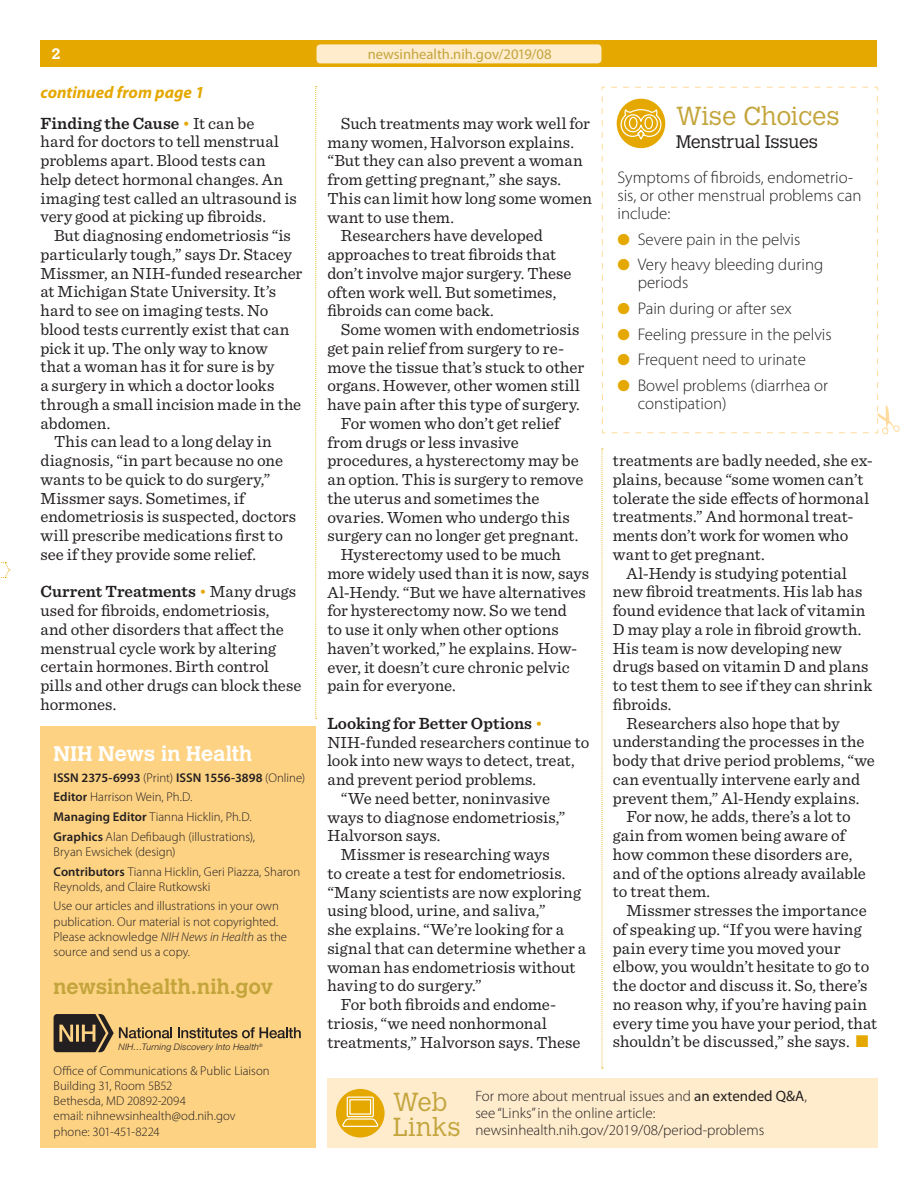
<style>
.page{position:relative;width:918px;height:1188px;background:#fff}
.page>*{position:absolute;margin:0;border:0;box-sizing:border-box;transform-origin:0 0}
.t1{font:300 25.8px/25.5px "Calvert MT Std";color:#c3a53c}
.t2{font:700 21px "Calvert MT Std";color:#c3a53c}
.t3{font:700 21px "Calvert MT Std";letter-spacing:.005em;color:#fff}
.t4{font:300 18px "Calvert MT Std";letter-spacing:-.005em;color:#231f20}
.NewsIH_Body{font:16.8px/18.8px "Sentinel";color:#231f20}
.t5{font:300 16.8px/18px "Myriad Pro";color:#231f20}
.NewsIH_Body-2{font:600 16.8px "Sentinel";letter-spacing:.005em;color:#231f20}
.t6{font:italic 700 16.8px "Myriad Pro";color:#e5a800}
.t7{font:300 15px/17px "Myriad Pro";color:#231f20}
.t8{font:700 15px "Calvert MT Std";color:#fff}
.NewsIH_Body_First{font:14.7px "Myriad Pro";color:#c3a53c}
.t9{font:300 12.75px/15.3px "Myriad Pro";color:#231f20}
.t10{font:600 12.75px "Myriad Pro";color:#231f20}
.t11{font:italic 300 9px "Helvetica Neue LT Std";letter-spacing:.02em;color:#231f20}
.s1{font-weight:600}
.s2{color:#e5a800}
.s3{font-weight:300}
.s4{font-style:italic}
.s5{font-weight:400;color:#e5a800}
.s6{font-weight:400}
</style>
<div class="page">
<div style="left:40px;top:40px;width:838px;height:28px;background:#e5a800"></div>
<svg style="left:0;top:562px;width:10px;height:16px"></svg>
<svg style="left:602px;top:448px;width:1px;height:621px"></svg>
<div style="left:317px;top:44px;width:284px;height:19px;background:#ffeccd;border-radius:4px"></div>
<div style="left:327px;top:1078px;width:551px;height:70px;background:#ffeccd"></div>
<div style="left:336px;top:1089px;width:49px;height:49px;background:#e5a800;border-radius:50%"></div>
<svg style="left:342px;top:1096px;width:37px;height:31px"></svg>
<div style="left:349px;top:1099px;width:22px;height:16px;border:1px solid #fff"></div>
<svg style="left:315px;top:86px;width:2px;height:633px"></svg>
<div style="left:40px;top:726px;width:276px;height:422px;background:#fdd283"></div>
<svg style="left:178px;top:1027px;width:123px;height:11px"></svg>
<svg style="left:54px;top:1014px;width:118px;height:38px"></svg>
<svg style="left:602px;top:87px;width:298px;height:347px"></svg>
<p class="t8" style="left:52px;top:44px;width:11px">2</p>
<p class="t6" style="left:40px;top:83px;width:165px">continued from page 1</p>
<p class="NewsIH_Body" style="left:40px;top:113px;width:258px"><span class="s1">Finding the Cause</span> <span class="s2">•</span> It can be<br>hard for doctors to tell menstrual problems apart. Blood tests can help detect hormonal changes. An imaging test called an ultrasound is very good at picking up fibroids.</p>
<p class="NewsIH_Body" style="left:40px;top:225px;width:263px;text-indent:14px">But diagnosing endometriosis “is particularly tough,” says Dr. Stacey<br>Missmer, an NIH-funded researcher at Michigan State University. It’s hard to see on imaging tests. No blood tests currently exist that can pick it up. The only way to know<br>that a woman has it for sure is by<br>a surgery in which a doctor looks through a small incision made in the abdomen.</p>
<p class="NewsIH_Body" style="left:40px;top:431px;width:257px;text-indent:14px">This can lead to a long delay in diagnosis, “in part because no one wants to be quick to do surgery,”<br>Missmer says. Sometimes, if endometriosis is suspected, doctors will prescribe medications first to see if they provide some relief.</p>
<p class="NewsIH_Body" style="left:40px;top:581px;width:262px"><span class="s1">Current Treatments</span> <span class="s2">•</span> Many drugs used for fibroids, endometriosis,<br>and other disorders that affect the menstrual cycle work by altering certain hormones. Birth control pills and other drugs can block these hormones.</p>
<p class="t3" style="left:54px;top:740px;width:200px">NIH News in Health</p>
<p class="t10" style="left:54px;top:770px;width:253px">ISSN 2375-6993 <span class="s3">(Print)</span> ISSN 1556-3898 <span class="s3">(Online)</span></p>
<p class="t9" style="left:54px;top:790px;width:140px"><span class="s1">Editor</span> Harrison Wein, Ph.D.</p>
<p class="t9" style="left:54px;top:809px;width:200px"><span class="s1">Managing Editor</span> Tianna Hicklin, Ph.D.</p>
<p class="t9" style="left:54px;top:829px;width:203px"><span class="s1">Graphics</span> Alan Defibaugh (illustrations),<br>Bryan Ewsichek (design)</p>
<p class="t9" style="left:54px;top:864px;width:248px"><span class="s1">Contributors</span> Tianna Hicklin, Geri Piazza, Sharon<br>Reynolds, and Claire Rutkowski</p>
<p class="t9" style="left:54px;top:899px;width:235px">Use our articles and illustrations in your own publication. Our material is not copyrighted.<br>Please acknowledge <span class="s4">NIH News in Health</span> as the source and send us a copy.</p>
<p class="t2" style="left:54px;top:973px;width:221px">newsinhealth.nih.gov</p>
<p class="t11" style="left:119px;top:1042px;width:146px">NIH…Turning Discovery Into Health<sup>®</sup></p>
<p class="t9" style="left:54px;top:1063px;width:218px">Office of Communications &amp; Public Liaison<br>Building 31, Room 5B52<br>Bethesda, MD 20892-2094<br>email: nihnewsinhealth@od.nih.gov phone: 301-451-8224</p>
<p class="NewsIH_Body_First" style="left:368px;top:46px;width:185px">newsinhealth.nih.gov/2019/08</p>
<p class="NewsIH_Body" style="left:327px;top:113px;width:266px;text-indent:14px">Such treatments may work well for many women, Halvorson explains. “But they can also prevent a woman from getting pregnant,” she says.<br>This can limit how long some women want to use them.</p>
<p class="NewsIH_Body" style="left:327px;top:225px;width:246px;text-indent:14px">Researchers have developed approaches to treat fibroids that don’t involve major surgery. These often work well. But sometimes, fibroids can come back.</p>
<p class="NewsIH_Body" style="left:327px;top:319px;width:258px;text-indent:14px">Some women with endometriosis get pain relief from surgery to re&shy;move the tissue that’s stuck to other organs. However, other women still have pain after this type of surgery.</p>
<p class="NewsIH_Body" style="left:327px;top:413px;width:258px;text-indent:14px">For women who don’t get relief from drugs or less invasive procedures, a hysterectomy may be an option. This is surgery to remove the uterus and sometimes the ovaries. Women who undergo this surgery can no longer get pregnant.</p>
<p class="NewsIH_Body" style="left:327px;top:544px;width:263px;text-indent:14px">Hysterectomy used to be much more widely used than it is now, says<br>Al-Hendy. “But we have alternatives for hysterectomy now. So we tend<br>to use it only when other options haven’t worked,” he explains. How&shy;ever, it doesn’t cure chronic pelvic pain for everyone.</p>
<p class="NewsIH_Body-2" style="left:327px;top:710px;width:217px">Looking for Better Options <span class="s5">•</span></p>
<p class="NewsIH_Body" style="left:327px;top:732px;width:264px">NIH-funded researchers continue to look into new ways to detect, treat, and prevent period problems.</p>
<p class="NewsIH_Body" style="left:327px;top:788px;width:240px;text-indent:14px">“We need better, noninvasive ways to diagnose endometriosis,”<br>Halvorson says.</p>
<p class="NewsIH_Body" style="left:327px;top:844px;width:260px;text-indent:14px">Missmer is researching ways<br>to create a test for endometriosis. “Many scientists are now exploring using blood, urine, and saliva,”<br>she explains. “We’re looking for a signal that can determine whether a woman has endometriosis without having to do surgery.”</p>
<p class="NewsIH_Body" style="left:327px;top:994px;width:255px;text-indent:14px">For both fibroids and endome&shy;triosis, “we need nonhormonal treatments,” Halvorson says. These</p>
<p class="t1" style="left:676px;top:104px;width:165px">Wise Choices</p>
<p class="t4" style="left:676px;top:132px;width:144px">Menstrual Issues</p>
<p class="t5" style="left:617px;top:169px;width:245px">Symptoms of fibroids, endometrio&shy;sis, or other menstrual problems can include:</p>
<p class="t5" style="left:617px;top:231px;width:184px"><span class="s2">●</span> Severe pain in the pelvis</p>
<p class="t5" style="left:638px;top:256px;width:187px;text-indent:-20px"><span class="s2">●</span> Very heavy bleeding during periods</p>
<p class="t5" style="left:617px;top:300px;width:176px"><span class="s2">●</span> Pain during or after sex</p>
<p class="t5" style="left:617px;top:325px;width:216px"><span class="s2">●</span> Feeling pressure in the pelvis</p>
<p class="t5" style="left:617px;top:351px;width:190px"><span class="s2">●</span> Frequent need to urinate</p>
<p class="t5" style="left:638px;top:376px;width:192px;text-indent:-20px"><span class="s2">●</span> Bowel problems (diarrhea or constipation)</p>
<p class="NewsIH_Body" style="left:613px;top:450px;width:261px">treatments are badly needed, she ex&shy;plains, because “some women can’t tolerate the side effects of hormonal treatments.” And hormonal treat&shy;ments don’t work for women who want to get pregnant.</p>
<p class="NewsIH_Body" style="left:613px;top:563px;width:261px;text-indent:14px">Al-Hendy is studying potential new fibroid treatments. His lab has found evidence that lack of vitamin<br>D may play a role in fibroid growth.<br>His team is now developing new drugs based on vitamin D and plans to test them to see if they can shrink fibroids.</p>
<p class="NewsIH_Body" style="left:613px;top:713px;width:264px;text-indent:14px">Researchers also hope that by understanding the processes in the body that drive period problems, “we can eventually intervene early and prevent them,” Al-Hendy explains.</p>
<p class="NewsIH_Body" style="left:613px;top:806px;width:255px;text-indent:14px">For now, he adds, there’s a lot to gain from women being aware of how common these disorders are, and of the options already available to treat them.</p>
<p class="NewsIH_Body" style="left:613px;top:900px;width:266px;text-indent:14px">Missmer stresses the importance of speaking up. “If you were having pain every time you moved your elbow, you wouldn’t hesitate to go to the doctor and discuss it. So, there’s no reason why, if you’re having pain every time you have your period, that shouldn’t be discussed,” she says. <span class="s2">■</span></p>
<p class="t1" style="left:393px;top:1090px;width:69px">Web<br>Links</p>
<p class="t7" style="left:475px;top:1088px;width:333px">For more about mentrual issues and <span class="s6">an extended Q&amp;A</span>, see “Links” in the online article:</p>
<p class="t7" style="left:475px;top:1122px;width:290px">newsinhealth.nih.gov/2019/08/period-problems</p>
</div>
